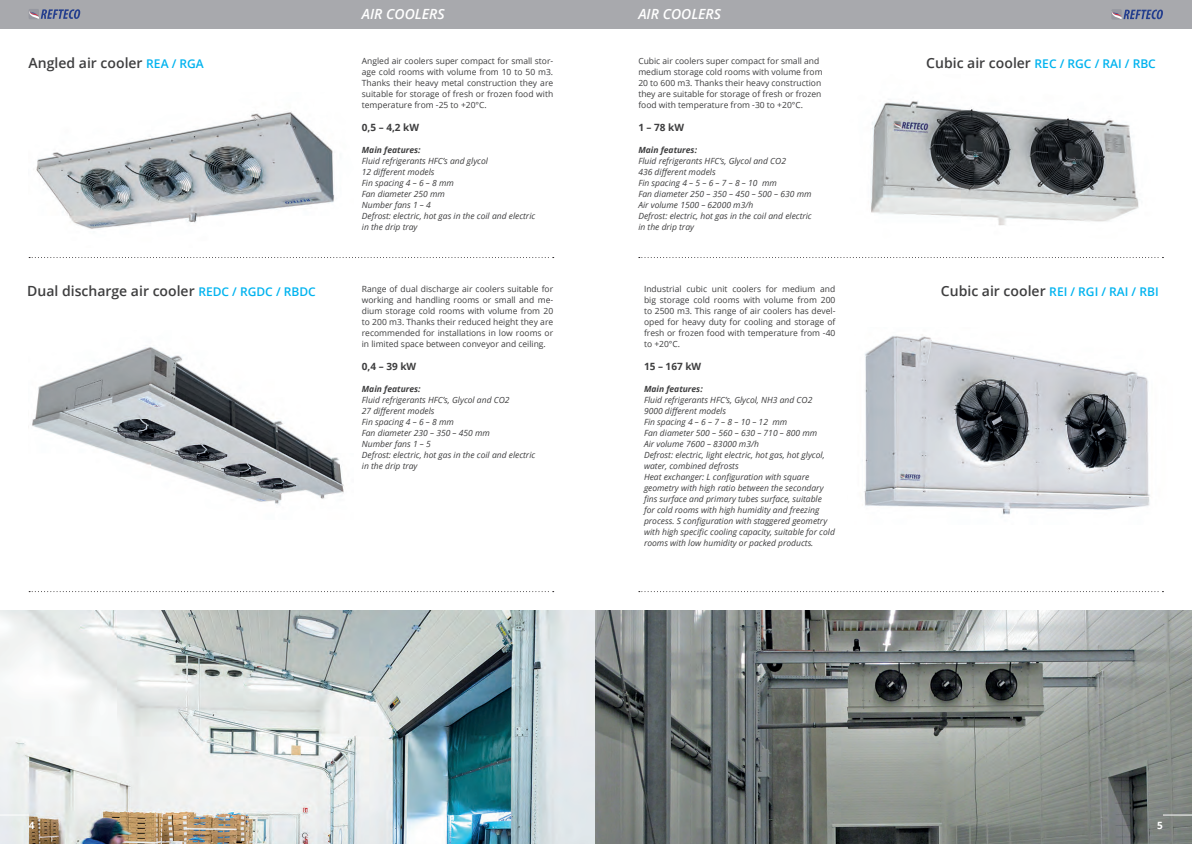
<style>
.page{position:relative;width:1192px;height:844px;background:#fff}
.page>*{position:absolute;margin:0;border:0;box-sizing:border-box;transform-origin:0 0}
.t1{font:600 14px "Open Sans";color:#3e3e3f}
.t2{font:italic 600 14px "Open Sans";color:#fff}
.t3{font:600 12px "Open Sans";color:#00b3ef}
.t4{font:700 10px "Open Sans";color:#3e3e3f}
.t5{font:700 10px "Open Sans";color:#fff}
.t6{font:italic 8.5px/11px "Open Sans";color:#3e3e3f}
.t7{font:8.5px/11px "Open Sans";color:#3e3e3f;text-align:justify}
.t8{font:italic 700 8.5px "Open Sans";color:#3e3e3f}
.s1{font-size:12px;color:#00b3ef}
.s2{font-size:14px;color:#3e3e3f}
</style>
<div class="page">
<img style="left:0;top:610px;width:1191px;height:233px">
<div style="left:0;top:0;width:596px;height:29px;background:#a8a9ad"></div>
<svg style="left:29px;top:9px;width:51px;height:10px"></svg>
<div style="left:596px;top:0;width:595px;height:29px;background:#a8a9ad"></div>
<div style="left:1111px;top:9px;width:10px;height:11px;background:#9d9fa5"></div>
<svg style="left:1111px;top:10px;width:51px;height:9px"></svg>
<img style="left:36px;top:111px;width:298px;height:118px">
<img style="left:32px;top:347px;width:312px;height:158px">
<img style="left:864px;top:334px;width:286px;height:181px">
<img style="left:871px;top:101px;width:268px;height:125px">
<svg style="left:29px;top:257px;width:525px;height:1px"></svg>
<svg style="left:29px;top:591px;width:525px;height:1px"></svg>
<svg style="left:639px;top:257px;width:524px;height:1px"></svg>
<svg style="left:639px;top:591px;width:524px;height:1px"></svg>
<svg style="left:1162px;top:814px;width:29px;height:1px"></svg>
<svg style="left:0;top:814px;width:29px;height:1px"></svg>
<h1 class="t1" style="left:29px;top:53px;width:177px">Angled air cooler <span class="s1">REA / RGA</span></h1>
<h1 class="t1" style="left:27px;top:281px;width:290px">Dual discharge air cooler <span class="s1">REDC / RGDC / RBDC</span></h1>
<h1 class="t2" style="left:362px;top:4px;width:84px">AIR COOLERS</h1>
<h1 class="t2" style="left:638px;top:4px;width:84px">AIR COOLERS</h1>
<p class="t7" style="left:362px;top:55px;width:193px">Angled air coolers super compact for small stor&shy;age cold rooms with volume from 10 to 50 m3.<br>Thanks their heavy metal construction they are suitable for storage of fresh or frozen food with temperature from -25 to +20°C.</p>
<p class="t4" style="left:362px;top:120px;width:59px">0,5 – 4,2 kW</p>
<p class="t8" style="left:362px;top:143px;width:60px">Main features:</p>
<p class="t6" style="left:362px;top:155px;width:175px">Fluid refrigerants HFC’s and glycol<br>12 different models<br>Fin spacing 4 – 6 – 8 mm<br>Fan diameter 250 mm<br>Number fans 1 – 4<br>Defrost: electric, hot gas in the coil and electric in the drip tray</p>
<p class="t7" style="left:362px;top:283px;width:193px">Range of dual discharge air coolers suitable for working and handling rooms or small and me&shy;dium storage cold rooms with volume from 20 to 200 m3. Thanks their reduced height they are recommended for installations in low rooms or in limited space between conveyor and ceiling.</p>
<p class="t4" style="left:362px;top:359px;width:56px">0,4 – 39 kW</p>
<p class="t8" style="left:362px;top:383px;width:60px">Main features:</p>
<p class="t6" style="left:362px;top:394px;width:175px">Fluid refrigerants HFC’s, Glycol and CO2<br>27 different models<br>Fin spacing 4 – 6 – 8 mm<br>Fan diameter 230 – 350 – 450 mm<br>Number fans 1 – 5<br>Defrost: electric, hot gas in the coil and electric in the drip tray</p>
<p class="t7" style="left:638px;top:55px;width:186px;text-align:left">Cubic air coolers super compact for small and medium storage cold rooms with volume from 20 to 600 m3. Thanks their heavy construction they are suitable for storage of fresh or frozen food with temperature from -30 to +20°C.</p>
<p class="t4" style="left:638px;top:120px;width:47px">1 – 78 kW</p>
<p class="t8" style="left:638px;top:143px;width:60px">Main features:</p>
<p class="t6" style="left:638px;top:155px;width:175px">Fluid refrigerants HFC’s, Glycol and CO2<br>436 different models<br>Fin spacing 4 – 5 – 6 – 7 – 8 – 10 mm<br>Fan diameter 250 – 350 – 450 – 500 – 630 mm<br>Air volume 1500 – 62000 m3/h<br>Defrost: electric, hot gas in the coil and electric in the drip tray</p>
<p class="t7" style="left:644px;top:283px;width:193px">Industrial cubic unit coolers for medium and big storage cold rooms with volume from 200 to 2500 m3. This range of air coolers has devel&shy;oped for heavy duty for cooling and storage of fresh or frozen food with temperature from -40 to +20°C.</p>
<p class="t4" style="left:644px;top:359px;width:59px">15 – 167 kW</p>
<p class="t8" style="left:644px;top:383px;width:60px">Main features:</p>
<p class="t6" style="left:644px;top:394px;width:192px">Fluid refrigerants HFC’s, Glycol, NH3 and CO2<br>9000 different models<br>Fin spacing 4 – 6 – 7 – 8 – 10 – 12 mm<br>Fan diameter 500 – 560 – 630 – 710 – 800 mm<br>Air volume 7600 – 83000 m3/h<br>Defrost: electric, light electric, hot gas, hot glycol, water, combined defrosts<br>Heat exchanger: L configuration with square geometry with high ratio between the secondary fins surface and primary tubes surface, suitable<br>for cold rooms with high humidity and freezing process. S configuration with staggered geometry with high specific cooling capacity, suitable for cold rooms with low humidity or packed products.</p>
<h2 class="t3" style="left:926px;top:55px;width:231px"><span class="s2">Cubic air cooler</span> REC / RGC / RAI / RBC</h2>
<h2 class="t3" style="left:941px;top:283px;width:219px"><span class="s2">Cubic air cooler</span> REI / RGI / RAI / RBI</h2>
<p class="t5" style="left:29px;top:817px;width:7px">4</p>
<p class="t5" style="left:1157px;top:817px;width:7px">5</p>
</div>
